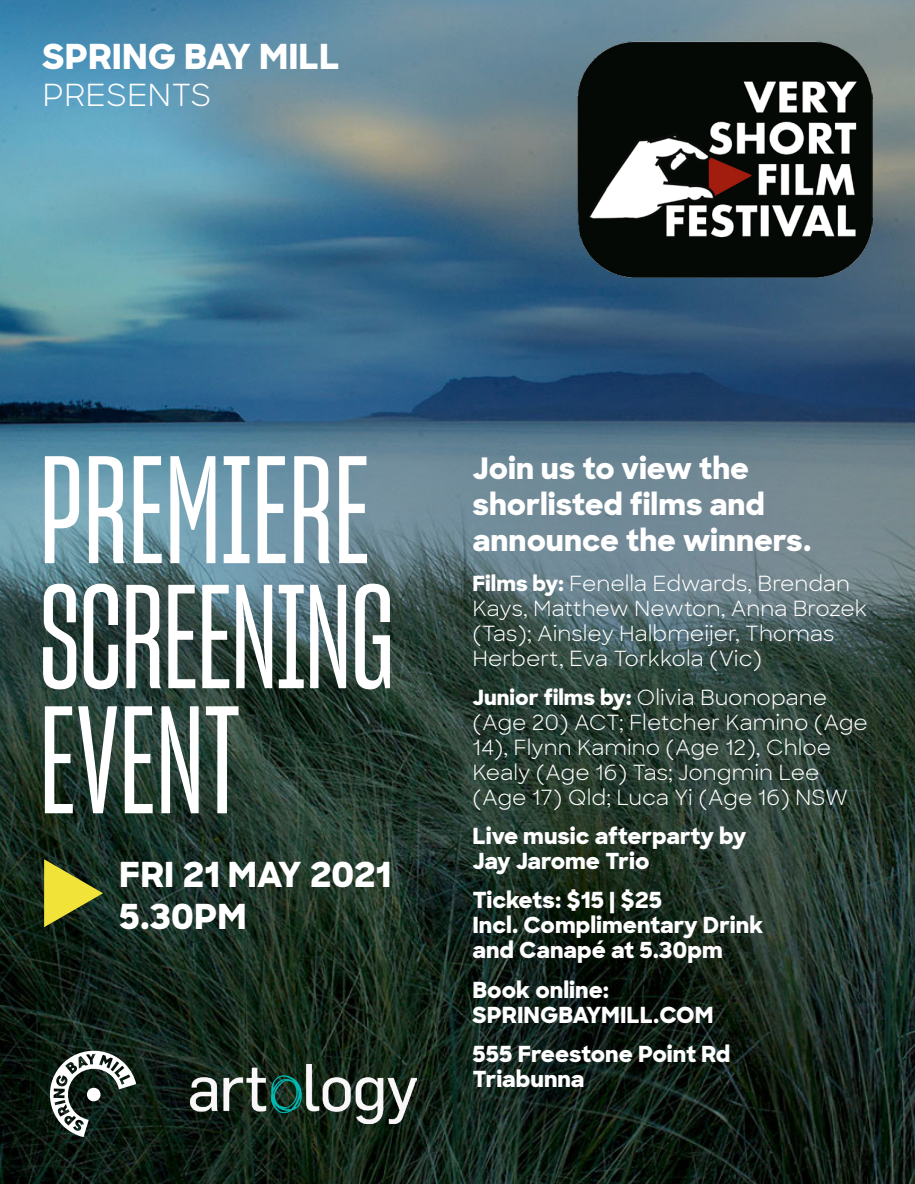
<style>
.page{position:relative;width:915px;height:1184px;background:#fff}
.page>*{position:absolute;margin:0;border:0;box-sizing:border-box;transform-origin:0 0}
.t1{font:150px "Sharp Grotesk Medium 11";color:#fff}
.t2{font:145px "Sharp Grotesk Medium 11";letter-spacing:-.01em;color:#fff}
.t3{font:800 35px "Sharp Sans";color:#fff}
.t4{font:31px "Sharp Sans";color:#fff}
.t5{font:800 30px/36px "Sharp Sans";color:#fff}
.t6{font:800 22.5px/25px "Sharp Sans";color:#fff}
.t7{font:21.25px/25px "Sharp Sans";color:#fff}
.s1{font-weight:800}
</style>
<div class="page">
<img style="left:0;top:0;width:914px;height:1183px">
<img style="left:577px;top:42px;width:295px;height:235px">
<svg style="left:46px;top:1046px;width:90px;height:91px"></svg>
<img style="left:190px;top:1064px;width:227px;height:59px">
<svg style="left:44px;top:858px;width:59px;height:69px"></svg>
<p class="t3" style="left:43px;top:30px;width:298px">SPRING BAY MILL</p>
<p class="t4" style="left:43px;top:72px;width:170px">PRESENTS</p>
<p class="t1" style="left:39px;top:417px;width:332px">PREMIERE</p>
<p class="t2" style="left:39px;top:547px;width:357px">SCREENING</p>
<p class="t1" style="left:39px;top:667px;width:202px">EVENT</p>
<p class="t3" style="left:119px;top:848px;width:273px">FRI 21 MAY 2021</p>
<p class="t3" style="left:119px;top:890px;width:129px">5.30PM</p>
<p class="t5" style="left:472px;top:449px;width:340px">Join us to view the shorlisted films and announce the winners.</p>
<p class="t7" style="left:472px;top:569px;width:396px"><span class="s1">Films by:</span> Fenella Edwards, Brendan Kays, Matthew Newton, Anna Brozek (Tas); Ainsley Halbmeijer, Thomas Herbert, Eva Torkkola (Vic)</p>
<p class="t7" style="left:472px;top:683px;width:397px"><span class="s1">Junior films by:</span> Olivia Buonopane (Age 20) ACT; Fletcher Kamino (Age<br>14), Flynn Kamino (Age 12), Chloe<br>Kealy (Age 16) Tas; Jongmin Lee (Age 17) Qld; Luca Yi (Age 16) NSW</p>
<p class="t6" style="left:472px;top:822px;width:275px">Live music afterparty by<br>Jay Jarome Trio</p>
<p class="t6" style="left:472px;top:886px;width:292px">Tickets: $15 | $25<br>Incl. Complimentary Drink and Canapé at 5.30pm</p>
<p class="t6" style="left:472px;top:976px;width:242px">Book online:<br>SPRINGBAYMILL.COM</p>
<p class="t6" style="left:472px;top:1040px;width:259px">555 Freestone Point Rd<br>Triabunna</p>
</div>
